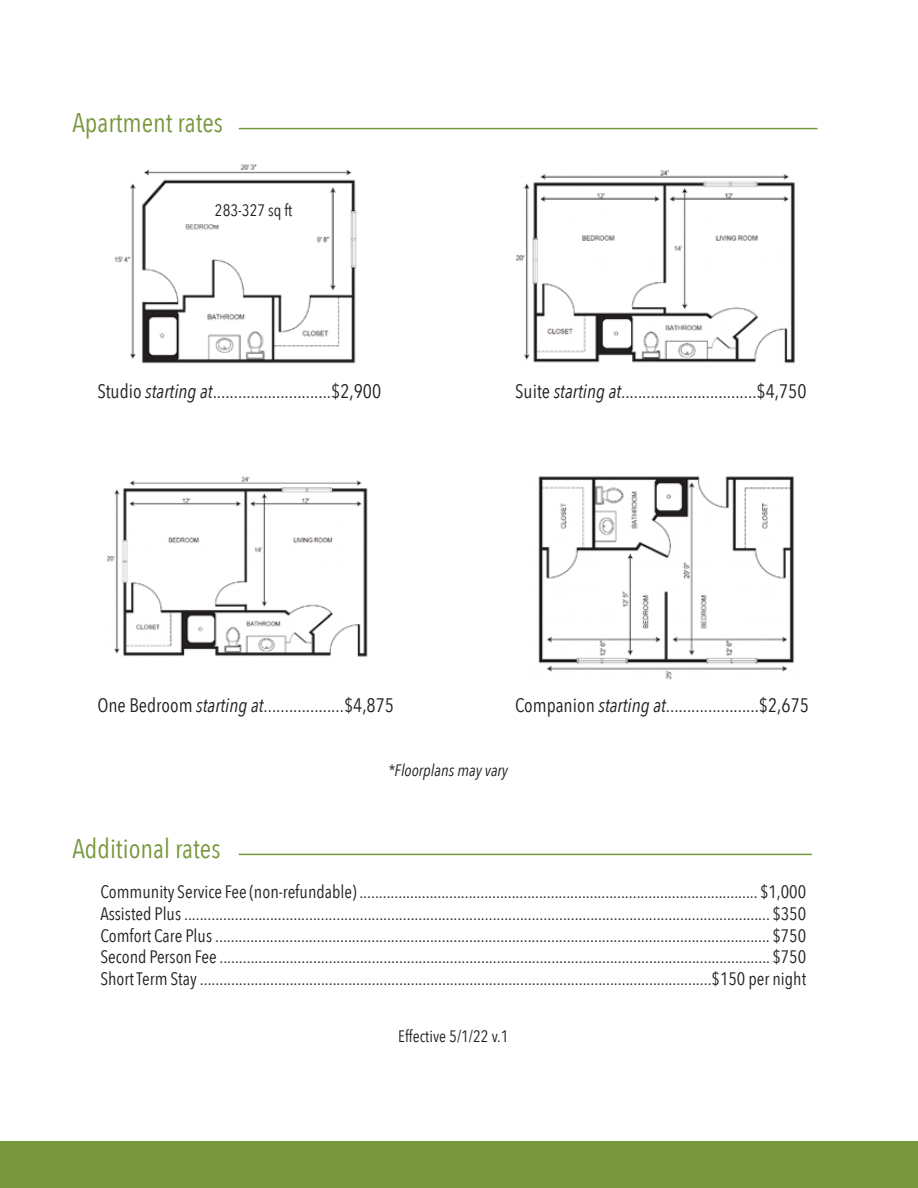
<style>
.page{position:relative;width:918px;height:1188px;background:#fff}
.page>*{position:absolute;margin:0;border:0;box-sizing:border-box;transform-origin:0 0}
.t1{font:27px "Avenir Next Condensed";color:#78963b}
.t2{font:19.5px "Avenir Next Condensed";color:#231f20}
.t3{font:18px/21.6px "Avenir Next Condensed";color:#231f20;text-align:justify}
.t4{font:16.5px "Avenir Next Condensed";color:#231f20}
.t5{font:italic 16.5px "Avenir Next Condensed";color:#231f20}
.s1{font-style:italic}
</style>
<div class="page">
<div style="left:0;top:1142px;width:918px;height:46px;background:#78963b"></div>
<img style="left:114px;top:164px;width:243px;height:200px">
<img style="left:515px;top:170px;width:280px;height:194px">
<img style="left:106px;top:476px;width:262px;height:181px">
<hr style="left:239px;top:128px;width:579px;height:1px;background:#78963b">
<hr style="left:239px;top:854px;width:573px;height:1px;background:#78963b">
<img style="left:538px;top:476px;width:256px;height:204px">
<div style="left:214px;top:200px;width:89px;height:25px;background:#fff"></div>
<h1 class="t1" style="left:72px;top:99px;width:152px">Apartment rates</h1>
<p class="t4" style="left:215px;top:196px;width:79px">283-327 sq ft</p>
<p class="t2" style="left:97px;top:374px;width:285px">Studio <span class="s1">starting at</span>............................$2,900</p>
<p class="t2" style="left:97px;top:688px;width:298px">One Bedroom <span class="s1">starting at</span>...................$4,875</p>
<p class="t2" style="left:515px;top:374px;width:293px">Suite <span class="s1">starting at</span>................................$4,750</p>
<p class="t2" style="left:515px;top:688px;width:295px">Companion <span class="s1">starting at</span>......................$2,675</p>
<p class="t5" style="left:388px;top:760px;width:122px">*Floorplans may vary</p>
<h1 class="t1" style="left:72px;top:825px;width:150px">Additional rates</h1>
<p class="t3" style="left:100px;top:880px;width:707px">Community Service Fee (non-refundable) ...................................................................................................... $1,000<br>Assisted Plus ...................................................................................................................................................... $350<br>Comfort Care Plus .............................................................................................................................................. $750<br>Second Person Fee ............................................................................................................................................. $750<br>Short Term Stay ...................................................................................................................................$150 per night</p>
<p class="t4" style="left:398px;top:1023px;width:112px">Effective 5/1/22 v.1</p>
</div>
